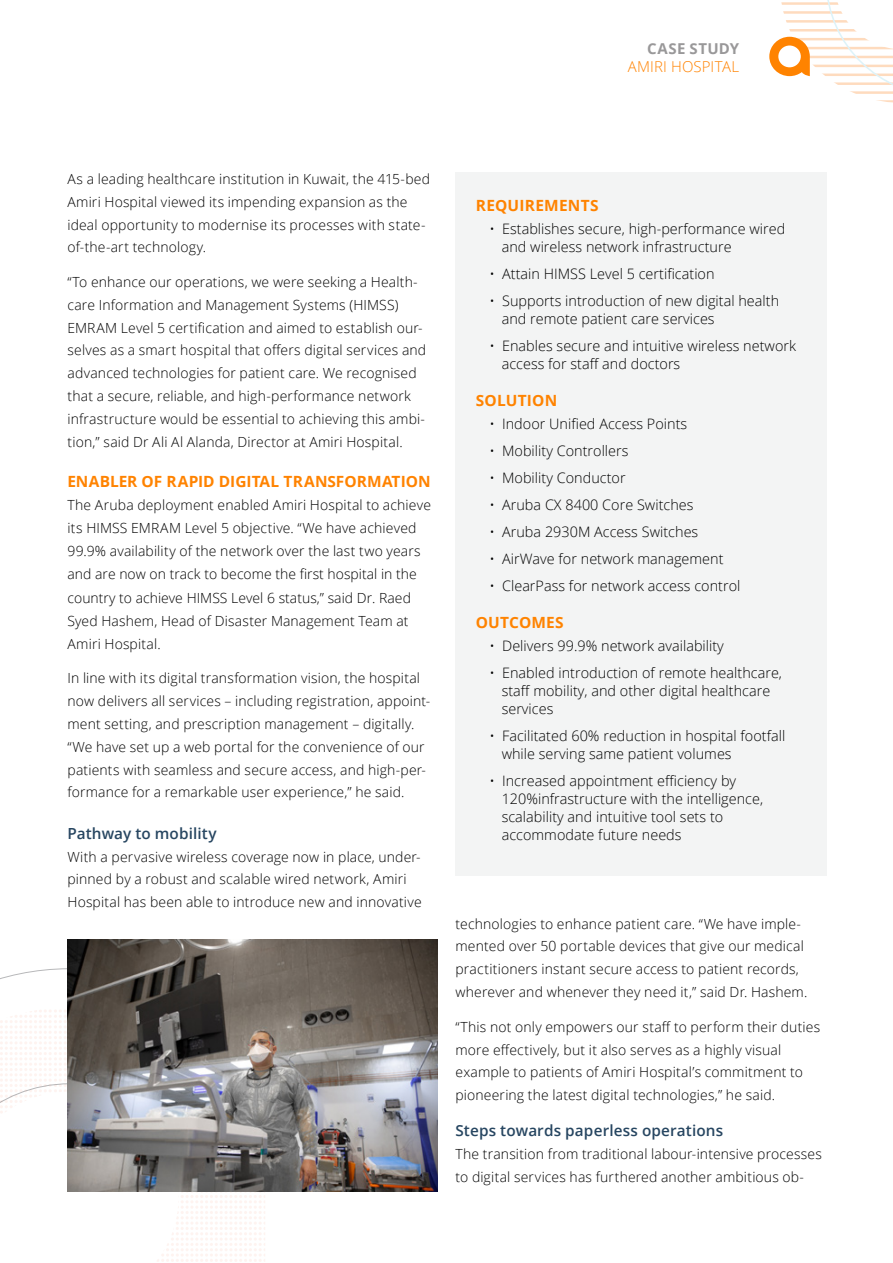
<style>
.page{position:relative;width:893px;height:1263px;background:#fff}
.page>*{position:absolute;margin:0;border:0;box-sizing:border-box;transform-origin:0 0}
.t1{font:700 15.45px "Open Sans";letter-spacing:.01em;color:#ff8300}
.t2{font:600 15.3px "Open Sans";letter-spacing:.01em;color:#274661}
.t3{font:300 15px "Open Sans";letter-spacing:.01em;color:#ff8300}
.t4{font:700 15px "Open Sans";letter-spacing:.02em;color:#999899}
.t5{font:300 14.4px/18px "Open Sans";color:#000}
.t6{font:300 13.95px/22.8px "Open Sans";letter-spacing:.01em;color:#000}
</style>
<div class="page">
<svg style="left:769px;top:0;width:124px;height:103px"></svg>
<svg style="left:0;top:968px;width:265px;height:294px"></svg>
<div style="left:455px;top:172px;width:372px;height:704px;background:#f3f4f4"></div>
<img style="left:68px;top:940px;width:369px;height:252px">
<p class="t4" style="left:647px;top:38px;width:93px">CASE STUDY</p>
<p class="t3" style="left:628px;top:57px;width:113px">AMIRI HOSPITAL</p>
<p class="t6" style="left:68px;top:167px;width:364px">As a leading healthcare institution in Kuwait, the 415-bed Amiri Hospital viewed its impending expansion as the ideal opportunity to modernise its processes with state&shy;of-the-art technology.</p>
<p class="t6" style="left:68px;top:270px;width:360px">“To enhance our operations, we were seeking a Health&shy;care Information and Management Systems (HIMSS)<br>EMRAM Level 5 certification and aimed to establish our&shy;selves as a smart hospital that offers digital services and advanced technologies for patient care. We recognised that a secure, reliable, and high-performance network infrastructure would be essential to achieving this ambi&shy;tion,” said Dr Ali Al Alanda, Director at Amiri Hospital.</p>
<p class="t1" style="left:68px;top:470px;width:365px">ENABLER OF RAPID DIGITAL TRANSFORMATION</p>
<p class="t6" style="left:68px;top:493px;width:365px">The Aruba deployment enabled Amiri Hospital to achieve its HIMSS EMRAM Level 5 objective. “We have achieved 99.9% availability of the network over the last two years and are now on track to become the first hospital in the country to achieve HIMSS Level 6 status,” said Dr. Raed Syed Hashem, Head of Disaster Management Team at Amiri Hospital.</p>
<p class="t6" style="left:68px;top:666px;width:364px">In line with its digital transformation vision, the hospital now delivers all services – including registration, appoint&shy;ment setting, and prescription management – digitally. “We have set up a web portal for the convenience of our patients with seamless and secure access, and high-per&shy;formance for a remarkable user experience,” he said.</p>
<p class="t2" style="left:68px;top:823px;width:151px">Pathway to mobility</p>
<p class="t6" style="left:68px;top:845px;width:356px">With a pervasive wireless coverage now in place, under&shy;pinned by a robust and scalable wired network, Amiri<br>Hospital has been able to introduce new and innovative</p>
<p class="t1" style="left:476px;top:195px;width:124px">REQUIREMENTS</p>
<p class="t5" style="left:502px;top:219px;width:285px;text-indent:-12px">• Establishes secure, high-performance wired and wireless network infrastructure</p>
<p class="t5" style="left:489px;top:264px;width:227px">• Attain HIMSS Level 5 certification</p>
<p class="t5" style="left:502px;top:291px;width:279px;text-indent:-12px">• Supports introduction of new digital health and remote patient care services</p>
<p class="t5" style="left:502px;top:336px;width:296px;text-indent:-12px">• Enables secure and intuitive wireless network access for staff and doctors</p>
<p class="t1" style="left:476px;top:389px;width:83px">SOLUTION</p>
<p class="t5" style="left:489px;top:414px;width:199px">• Indoor Unified Access Points</p>
<p class="t5" style="left:489px;top:441px;width:141px">• Mobility Controllers</p>
<p class="t5" style="left:489px;top:468px;width:138px">• Mobility Conductor</p>
<p class="t5" style="left:489px;top:495px;width:206px">• Aruba CX 8400 Core Switches</p>
<p class="t5" style="left:489px;top:522px;width:210px">• Aruba 2930M Access Switches</p>
<p class="t5" style="left:489px;top:549px;width:236px">• AirWave for network management</p>
<p class="t5" style="left:489px;top:576px;width:253px">• ClearPass for network access control</p>
<p class="t1" style="left:476px;top:611px;width:90px">OUTCOMES</p>
<p class="t5" style="left:489px;top:636px;width:236px">• Delivers 99.9% network availability</p>
<p class="t5" style="left:502px;top:663px;width:282px;text-indent:-12px">• Enabled introduction of remote healthcare, staff mobility, and other digital healthcare services</p>
<p class="t5" style="left:502px;top:726px;width:285px;text-indent:-12px">• Facilitated 60% reduction in hospital footfall while serving same patient volumes</p>
<p class="t5" style="left:502px;top:771px;width:263px;text-indent:-12px">• Increased appointment efficiency by 120%infrastructure with the intelligence, scalability and intuitive tool sets to accommodate future needs</p>
<p class="t6" style="left:455px;top:912px;width:353px">technologies to enhance patient care. “We have imple&shy;mented over 50 portable devices that give our medical practitioners instant secure access to patient records, wherever and whenever they need it,” said Dr. Hashem.</p>
<p class="t6" style="left:455px;top:1015px;width:366px">“This not only empowers our staff to perform their duties more effectively, but it also serves as a highly visual example to patients of Amiri Hospital’s commitment to pioneering the latest digital technologies,” he said.</p>
<p class="t2" style="left:455px;top:1120px;width:269px">Steps towards paperless operations</p>
<p class="t6" style="left:455px;top:1142px;width:368px">The transition from traditional labour-intensive processes to digital services has furthered another ambitious ob-</p>
</div>
